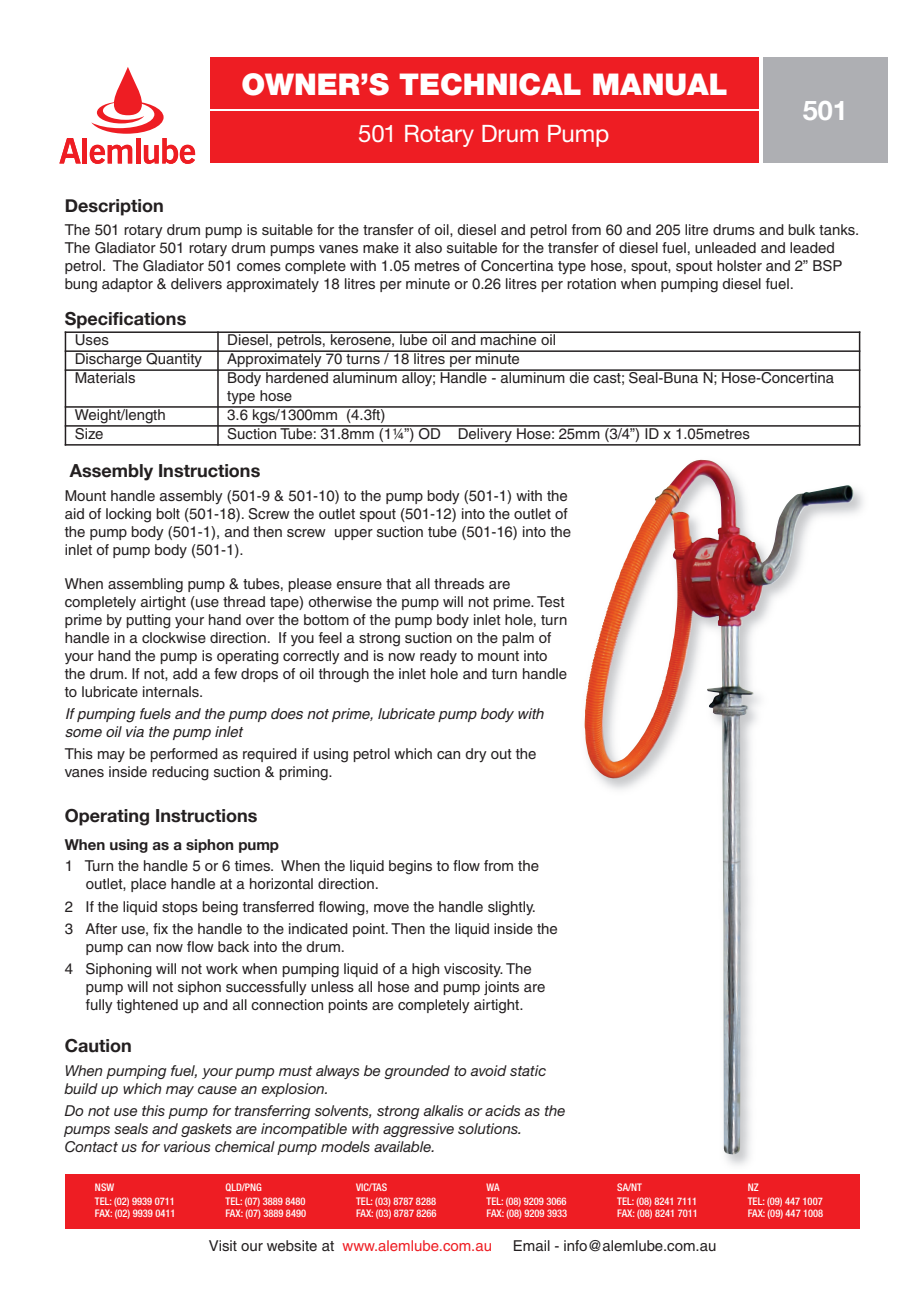
<style>
.page{position:relative;width:924px;height:1294px;background:#fff}
.page>*{position:absolute;margin:0;border:0;box-sizing:border-box;transform-origin:0 0}
.t1{font:900 30px "Helvetica Neue CE";color:#fff}
.t2{font:700 27px "Helvetica Neue";color:#fff}
.t3{font:24px "Helvetica Neue CE";color:#fff}
.t4{font:700 18px "Helvetica Neue";color:#231f20}
.t5{font:15px/18px "Helvetica";color:#231f20}
.t6{font:italic 15px/18px "Helvetica Neue CE";color:#231f20}
.t7{font:italic 15px/18px "Helvetica";color:#231f20}
.t8{font:15px "Helvetica";color:#ee1d23}
.t9{font:700 15px "Helvetica Neue";color:#231f20}
.t10{font:500 condensed 10.5px/14.1px "Helvetica Neue";color:#fff}
.s1{color:#231f20}
</style>
<div class="page">
<hr style="left:65px;top:331px;width:1px;height:115px;background:#231f20">
<hr style="left:217px;top:331px;width:2px;height:115px;background:#231f20">
<hr style="left:859px;top:331px;width:1px;height:115px;background:#231f20">
<hr style="left:65px;top:331px;width:795px;height:2px;background:#231f20">
<hr style="left:65px;top:350px;width:795px;height:2px;background:#231f20">
<hr style="left:65px;top:369px;width:795px;height:2px;background:#231f20">
<hr style="left:65px;top:406px;width:795px;height:2px;background:#231f20">
<hr style="left:65px;top:425px;width:795px;height:2px;background:#231f20">
<hr style="left:65px;top:444px;width:795px;height:2px;background:#231f20">
<img style="left:584px;top:489px;width:279px;height:694px">
<img style="left:585px;top:459px;width:269px;height:327px">
<div style="left:210px;top:111px;width:549px;height:52px;background:#ee1d23"></div>
<div style="left:210px;top:57px;width:549px;height:52px;background:#ee1d23"></div>
<div style="left:763px;top:57px;width:124px;height:106px;background:#aeafb3"></div>
<svg style="left:59px;top:138px;width:22px;height:25px"></svg>
<hr style="left:83px;top:138px;width:4px;height:25px;background:#ee1d23">
<svg style="left:90px;top:67px;width:105px;height:97px"></svg>
<div style="left:65px;top:1174px;width:794px;height:54px;background:#ee1d23"></div>
<h1 class="t1" style="left:241px;top:73px;width:488px">OWNER’S TECHNICAL MANUAL</h1>
<h3 class="t3" style="left:358px;top:125px;width:253px">501 Rotary Drum Pump</h3>
<h2 class="t2" style="left:803px;top:94px;width:47px">501</h2>
<p class="t4" style="left:65px;top:194px;width:100px">Description</p>
<p class="t5" style="left:65px;top:221px;width:796px">The 501 rotary drum pump is suitable for the transfer of oil, diesel and petrol from 60 and 205 litre drums and bulk tanks.<br>The Gladiator 501 rotary drum pumps vanes make it also suitable for the transfer of diesel fuel, unleaded and leaded petrol. The Gladiator 501 comes complete with 1.05 metres of Concertina type hose, spout, spout holster and 2” BSP bung adaptor &amp; delivers approximately 18 litres per minute or 0.26 litres per rotation when pumping diesel fuel.</p>
<p class="t4" style="left:65px;top:308px;width:123px">Specifications</p>
<p class="t5" style="left:75px;top:331px;width:36px">Uses</p>
<p class="t5" style="left:227px;top:331px;width:330px">Diesel, petrols, kerosene, lube oil and machine oil</p>
<p class="t5" style="left:75px;top:350px;width:129px">Discharge Quantity</p>
<p class="t5" style="left:227px;top:350px;width:294px">Approximately 70 turns / 18 litres per minute</p>
<p class="t5" style="left:75px;top:369px;width:62px">Materials</p>
<p class="t5" style="left:227px;top:369px;width:608px">Body hardened aluminum alloy; Handle - aluminum die cast; Seal-Buna N; Hose-Concertina type hose</p>
<p class="t5" style="left:75px;top:406px;width:93px">Weight/length</p>
<p class="t5" style="left:227px;top:406px;width:160px">3.6 kgs/1300mm (4.3ft)</p>
<p class="t5" style="left:75px;top:425px;width:30px">Size</p>
<p class="t5" style="left:227px;top:425px;width:524px">Suction Tube: 31.8mm (1¼”) OD Delivery Hose: 25mm (3/4”) ID x 1.05metres</p>
<p class="t4" style="left:70px;top:460px;width:192px">Assembly Instructions</p>
<p class="t5" style="left:65px;top:486px;width:508px">Mount handle assembly (501-9 &amp; 501-10) to the pump body (501-1) with the aid of locking bolt (501-18). Screw the outlet spout (501-12) into the outlet of the pump body (501-1), and then screw upper suction tube (501-16) into the inlet of pump body (501-1).</p>
<p class="t5" style="left:65px;top:574px;width:504px">When assembling pump &amp; tubes, please ensure that all threads are completely airtight (use thread tape) otherwise the pump will not prime. Test prime by putting your hand over the bottom of the pump body inlet hole, turn handle in a clockwise direction. If you feel a strong suction on the palm of your hand the pump is operating correctly and is now ready to mount into the drum. If not, add a few drops of oil through the inlet hole and turn handle to lubricate internals.</p>
<p class="t7" style="left:65px;top:705px;width:480px">If pumping fuels and the pump does not prime, lubricate pump body with some oil via the pump inlet</p>
<p class="t5" style="left:65px;top:745px;width:473px">This may be performed as required if using petrol which can dry out the vanes inside reducing suction &amp; priming.</p>
<p class="t4" style="left:65px;top:805px;width:194px">Operating Instructions</p>
<p class="t9" style="left:65px;top:835px;width:216px">When using as a siphon pump</p>
<p class="t5" style="left:86px;top:857px;width:455px;text-indent:-21px">1 Turn the handle 5 or 6 times. When the liquid begins to flow from the outlet, place handle at a horizontal direction.</p>
<p class="t5" style="left:65px;top:895px;width:495px;line-height:22.2px">2 If the liquid stops being transferred flowing, move the handle slightly.<br>3 After use, fix the handle to the indicated point. Then the liquid inside the</p>
<p class="t5" style="left:65px;top:936px;width:469px;line-height:22.2px;text-indent:21px">pump can now flow back into the drum.<br>4 Siphoning will not work when pumping liquid of a high viscosity. The</p>
<p class="t5" style="left:86px;top:978px;width:461px">pump will not siphon successfully unless all hose and pump joints are fully tightened up and all connection points are completely airtight.</p>
<p class="t4" style="left:65px;top:1035px;width:68px">Caution</p>
<p class="t6" style="left:65px;top:1063px;width:483px">When pumping fuel, your pump must always be grounded to avoid static build up which may cause an explosion.</p>
<p class="t6" style="left:65px;top:1103px;width:502px">Do not use this pump for transferring solvents, strong alkalis or acids as the pumps seals and gaskets are incompatible with aggressive solutions.<br>Contact us for various chemical pump models available.</p>
<p class="t10" style="left:95px;top:1181px;width:81px">NSW<br>TEL: (02) 9939 0711</p>
<p class="t10" style="left:95px;top:1207px;width:82px">FAX: (02) 9939 0411</p>
<p class="t10" style="left:226px;top:1181px;width:81px">QLD/PNG<br>TEL: (07) 3889 8480</p>
<p class="t10" style="left:226px;top:1207px;width:82px">FAX: (07) 3889 8490</p>
<p class="t10" style="left:356px;top:1181px;width:81px">VIC/TAS<br>TEL: (03) 8787 8288</p>
<p class="t10" style="left:356px;top:1207px;width:82px">FAX: (03) 8787 8266</p>
<p class="t10" style="left:487px;top:1181px;width:81px">WA<br>TEL: (08) 9209 3066</p>
<p class="t10" style="left:487px;top:1207px;width:82px">FAX: (08) 9209 3933</p>
<p class="t10" style="left:617px;top:1181px;width:81px">SA/NT<br>TEL: (08) 8241 7111</p>
<p class="t10" style="left:617px;top:1207px;width:82px">FAX: (08) 8241 7011</p>
<p class="t10" style="left:748px;top:1181px;width:76px">NZ<br>TEL: (09) 447 1007</p>
<p class="t10" style="left:748px;top:1207px;width:77px">FAX: (09) 447 1008</p>
<p class="t8" style="left:209px;top:1237px;width:285px"><span class="s1">Visit our website at</span> www.alemlube.com.au</p>
<p class="t5" style="left:513px;top:1237px;width:205px">Email - info@alemlube.com.au</p>
</div>
